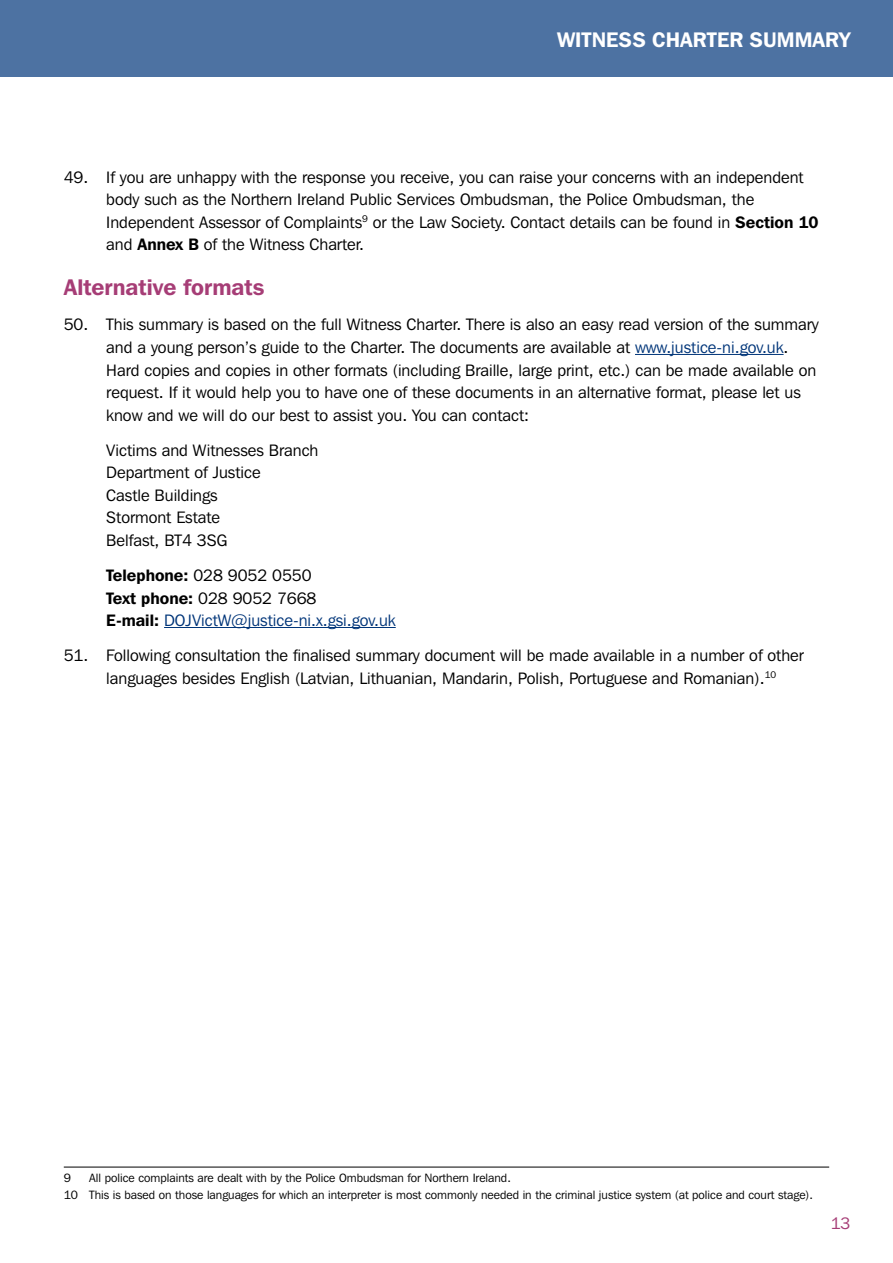
<style>
.page{position:relative;width:893px;height:1263px;background:#fff}
.page>*{position:absolute;margin:0;border:0;box-sizing:border-box;transform-origin:0 0}
.t1{font:600 22.5px "Franklin Gothic IT Cby BT";color:#a63d76}
.t2{font:600 21px "Franklin Gothic IT Cby BT";color:#fff}
.t3{font:16.5px/22.5px "Franklin Gothic IT Cby BT";color:#000}
.t4{font:16.5px/22.5px "Franklin Gothic IT Cby BT";color:#003579}
.t5{font:16.5px "Franklin Gothic IT Cby BT";color:#a63d76}
.t6{font:12px/17.1px "Franklin Gothic IT Cby BT";color:#000}
.s1{font-weight:600}
.s2{color:#003579}
.s3{font-weight:600;color:#000}
.s4{color:#000}
</style>
<div class="page">
<div style="left:0;top:0;width:893px;height:77px;background:#4d72a2"></div>
<hr style="left:635px;top:354px;width:149px;height:1px;background:#003579">
<hr style="left:164px;top:627px;width:232px;height:1px;background:#003579">
<hr style="left:64px;top:1167px;width:765px;height:1px;background:#000">
<p class="t2" style="left:557px;top:26px;width:295px">WITNESS CHARTER SUMMARY</p>
<p class="t3" style="left:106px;top:165px;width:714px;text-indent:-43px">49. If you are unhappy with the response you receive, you can raise your concerns with an independent body such as the Northern Ireland Public Services Ombudsman, the Police Ombudsman, the Independent Assessor of Complaints<sup>9</sup> or the Law Society. Contact details can be found in <span class="s1">Section 10 </span>and <span class="s1">Annex B</span> of the Witness Charter.</p>
<h1 class="t1" style="left:64px;top:273px;width:202px">Alternative formats</h1>
<p class="t3" style="left:106px;top:313px;width:714px;text-indent:-43px">50. This summary is based on the full Witness Charter. There is also an easy read version of the summary and a young person’s guide to the Charter. The documents are available at <span class="s2">www.justice-ni.gov.uk</span>.<br>Hard copies and copies in other formats (including Braille, large print, etc.) can be made available on request. If it would help you to have one of these documents in an alternative format, please let us know and we will do our best to assist you. You can contact:</p>
<p class="t3" style="left:106px;top:438px;width:214px">Victims and Witnesses Branch<br>Department of Justice<br>Castle Buildings<br>Stormont Estate<br>Belfast, BT4 3SG</p>
<p class="t4" style="left:106px;top:564px;width:291px"><span class="s3">Telephone:</span> <span class="s4">028 9052 0550<br></span><span class="s3">Text phone:</span> <span class="s4">028 9052 7668<br></span><span class="s3">E-mail:</span> DOJVictW@justice-ni.x.gsi.gov.uk</p>
<p class="t3" style="left:106px;top:644px;width:699px;text-indent:-43px">51. Following consultation the finalised summary document will be made available in a number of other languages besides English (Latvian, Lithuanian, Mandarin, Polish, Portuguese and Romanian).<sup>10</sup></p>
<p class="t6" style="left:64px;top:1169px;width:9px">9</p>
<p class="t6" style="left:64px;top:1169px;width:751px;text-indent:26px">All police complaints are dealt with by the Police Ombudsman for Northern Ireland.<br>10 This is based on those languages for which an interpreter is most commonly needed in the criminal justice system (at police and court stage).</p>
<p class="t5" style="left:831px;top:1213px;width:21px">13</p>
</div>
